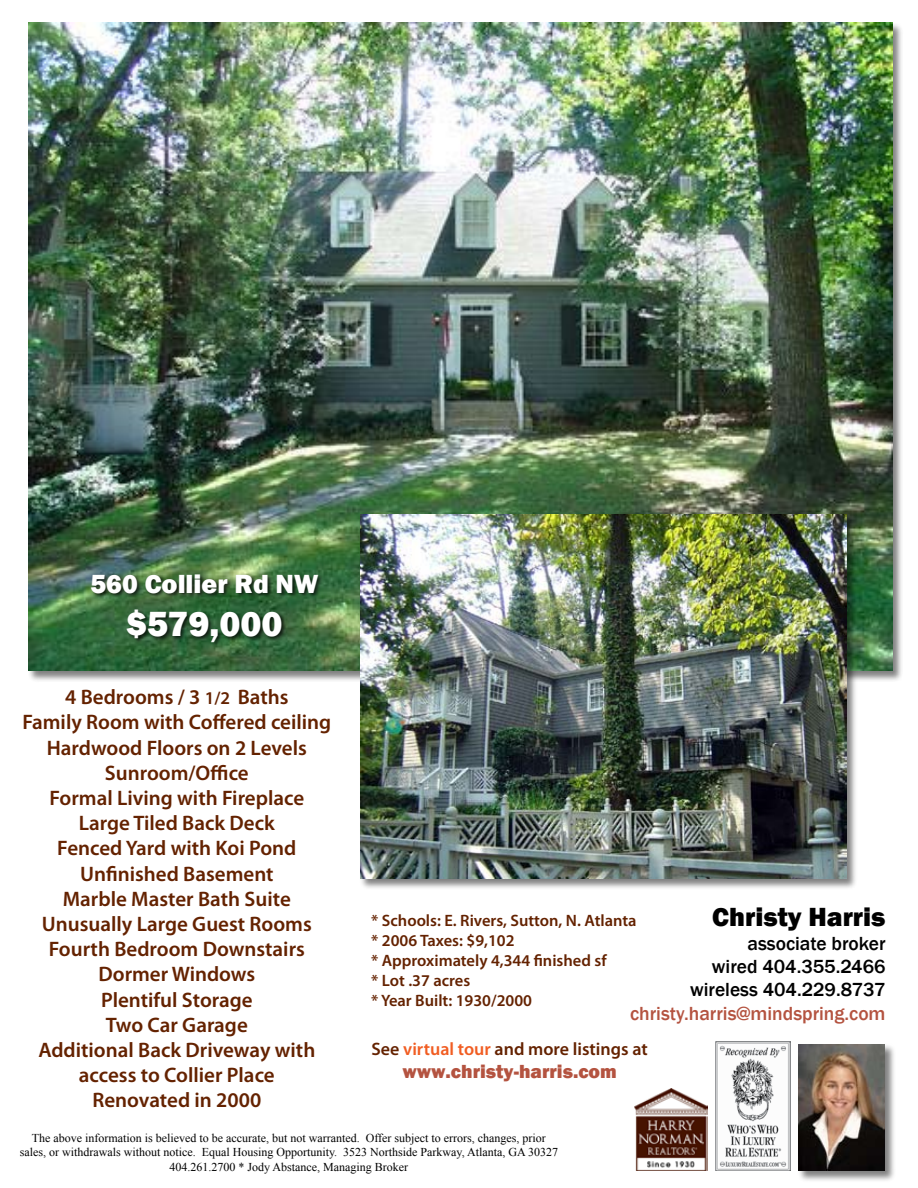
<style>
.page{position:relative;width:918px;height:1188px;background:#fff}
.page>*{position:absolute;margin:0;border:0;box-sizing:border-box;transform-origin:0 0}
.t1{font:800 36px "Franklin Gothic";color:#fff}
.t2{font:800 27px "Franklin Gothic";color:#fff}
.t3{font:800 27px "Franklin Gothic";color:#000}
.t4{font:600 21px/25.2px "Myriad Pro";color:#642200;text-align:center}
.t5{font:500 19.5px/23.4px "Franklin Gothic";color:#000;text-align:right}
.t6{font:500 19.5px "Franklin Gothic";color:#b45340}
.t7{font:800 19.5px "Franklin Gothic";color:#b45340}
.t8{font:600 18px "Myriad Pro";color:#642200}
.t9{font:600 16.5px/19.8px "Myriad Pro";color:#642200}
.t10{font:12px/14.4px "Times New Roman";color:#000;text-align:center}
.s1{font-size:18px}
.s2{color:#f15d22}
</style>
<div class="page">
<div style="left:27px;top:21px;width:878px;height:662px;background:#000;opacity:.5"></div>
<img style="left:28px;top:23px;width:864px;height:648px">
<img style="left:635px;top:1088px;width:72px;height:83px">
<img style="left:716px;top:1042px;width:75px;height:129px">
<div style="left:797px;top:1043px;width:101px;height:140px;background:#000;opacity:.5"></div>
<img style="left:798px;top:1044px;width:87px;height:127px">
<div style="left:90px;top:572px;width:234px;height:76px;background:#000;opacity:.75"></div>
<div style="left:359px;top:513px;width:500px;height:378px;background:#000;opacity:.5"></div>
<img style="left:360px;top:514px;width:486px;height:365px">
<p class="t2" style="left:90px;top:566px;width:230px">560 Collier Rd NW</p>
<h1 class="t1" style="left:126px;top:600px;width:158px">$579,000</h1>
<p class="t4" style="left:22px;top:684px;width:311px">4 Bedrooms / 3 <span class="s1">1/2</span> Baths<br>Family Room with Coffered ceiling<br>Hardwood Floors on 2 Levels<br>Sunroom/Office<br>Formal Living with Fireplace<br>Large Tiled Back Deck<br>Fenced Yard with Koi Pond<br>Unfinished Basement<br>Marble Master Bath Suite<br>Unusually Large Guest Rooms<br>Fourth Bedroom Downstairs<br>Dormer Windows<br>Plentiful Storage<br>Two Car Garage<br>Additional Back Driveway with access to Collier Place<br>Renovated in 2000</p>
<p class="t10" style="left:20px;top:1130px;width:540px">The above information is believed to be accurate, but not warranted. Offer subject to errors, changes, prior sales, or withdrawals without notice. Equal Housing Opportunity. 3523 Northside Parkway, Atlanta, GA 30327<br>404.261.2700 * Jody Abstance, Managing Broker</p>
<p class="t3" style="left:712px;top:900px;width:175px">Christy Harris</p>
<p class="t5" style="left:690px;top:932px;width:197px">associate broker<br>wired 404.355.2466 wireless 404.229.8737</p>
<p class="t6" style="left:630px;top:1001px;width:257px">christy.harris@mindspring.com</p>
<p class="t9" style="left:371px;top:910px;width:267px">* Schools: E. Rivers, Sutton, N. Atlanta * 2006 Taxes: $9,102<br>* Approximately 4,344 finished sf<br>* Lot .37 acres<br>* Year Built: 1930/2000</p>
<p class="t8" style="left:371px;top:1037px;width:278px">See <span class="s2">virtual tour</span> and more listings at</p>
<p class="t7" style="left:402px;top:1059px;width:216px">www.christy-harris.com</p>
</div>
